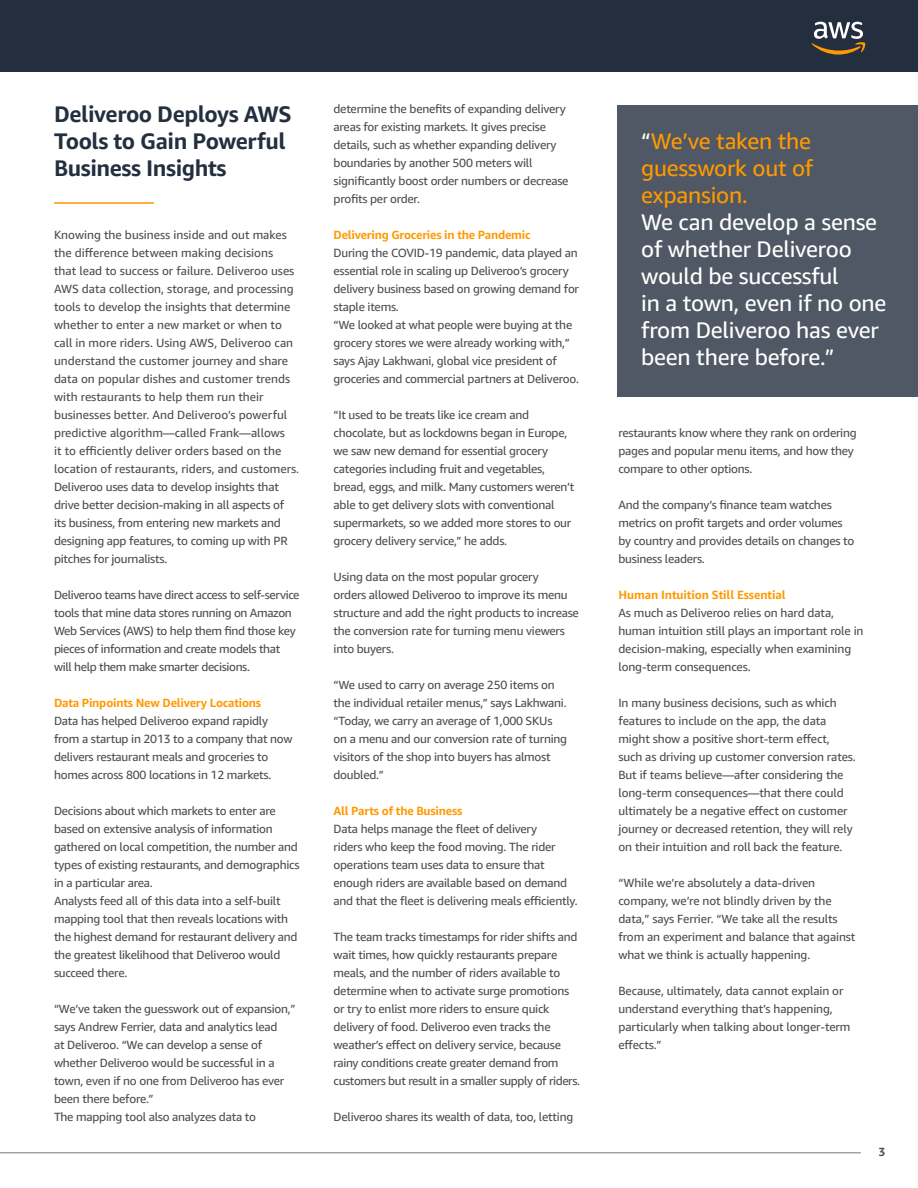
<style>
.page{position:relative;width:918px;height:1188px;background:#fff}
.page>*{position:absolute;margin:0;border:0;box-sizing:border-box;transform-origin:0 0}
.t1{font:22.5px/27px "Amazon Ember";letter-spacing:-.01em;color:#fff}
.t2{font:700 22.5px/27px "Amazon Ember";letter-spacing:-.02em;color:#232f3e}
.t3{font:22.5px/27px "Amazon Ember";letter-spacing:-.01em;color:#f90;text-align:justify}
.t4{font:11.85px/18px "Amazon Ember";letter-spacing:-.02em;color:#4d4d4d}
.t5{font:11.85px/18px "Amazon Ember";color:#4d4d4d}
.t6{font:700 11.85px "Amazon Ember";letter-spacing:-.02em;color:#f90}
.t7{font:700 11.85px "Amazon Ember";color:#4d4d4d}
.s1{color:#fff}
</style>
<div class="page">
<div style="left:617px;top:106px;width:301px;height:291px;background:#4f5864"></div>
<div style="left:0;top:0;width:918px;height:72px;background:#232f3e"></div>
<svg style="left:811px;top:22px;width:55px;height:33px"></svg>
<hr style="left:54px;top:202px;width:100px;height:2px;background:#f90">
<hr style="left:0;top:1153px;width:861px;height:1px;background:#232f3e">
<h1 class="t2" style="left:54px;top:101px;width:239px">Deliveroo Deploys AWS<br>Tools to Gain Powerful<br>Business Insights</h1>
<p class="t5" style="left:54px;top:226px;width:247px">Knowing the business inside and out makes the difference between making decisions<br>that lead to success or failure. Deliveroo uses AWS data collection, storage, and processing tools to develop the insights that determine whether to enter a new market or when to call in more riders. Using AWS, Deliveroo can understand the customer journey and share data on popular dishes and customer trends with restaurants to help them run their businesses better. And Deliveroo’s powerful predictive algorithm—called Frank—allows<br>it to efficiently deliver orders based on the location of restaurants, riders, and customers.<br>Deliveroo uses data to develop insights that drive better decision-making in all aspects of its business, from entering new markets and designing app features, to coming up with PR pitches for journalists.</p>
<p class="t4" style="left:54px;top:586px;width:247px">Deliveroo teams have direct access to self-service tools that mine data stores running on Amazon Web Services (AWS) to help them find those key pieces of information and create models that will help them make smarter decisions.</p>
<p class="t6" style="left:54px;top:695px;width:209px">Data Pinpoints New Delivery Locations</p>
<p class="t4" style="left:54px;top:712px;width:240px">Data has helped Deliveroo expand rapidly from a startup in 2013 to a company that now delivers restaurant meals and groceries to homes across 800 locations in 12 markets.</p>
<p class="t4" style="left:54px;top:802px;width:247px">Decisions about which markets to enter are based on extensive analysis of information gathered on local competition, the number and types of existing restaurants, and demographics in a particular area.<br>Analysts feed all of this data into a self-built mapping tool that then reveals locations with the highest demand for restaurant delivery and the greatest likelihood that Deliveroo would succeed there.</p>
<p class="t4" style="left:54px;top:1000px;width:243px">“We’ve taken the guesswork out of expansion,” says Andrew Ferrier, data and analytics lead<br>at Deliveroo. “We can develop a sense of whether Deliveroo would be successful in a town, even if no one from Deliveroo has ever been there before.”<br>The mapping tool also analyzes data to</p>
<p class="t4" style="left:334px;top:100px;width:236px">determine the benefits of expanding delivery areas for existing markets. It gives precise details, such as whether expanding delivery boundaries by another 500 meters will significantly boost order numbers or decrease profits per order.</p>
<p class="t6" style="left:334px;top:228px;width:199px">Delivering Groceries in the Pandemic</p>
<p class="t4" style="left:334px;top:244px;width:247px">During the COVID-19 pandemic, data played an essential role in scaling up Deliveroo’s grocery delivery business based on growing demand for staple items.<br>“We looked at what people were buying at the grocery stores we were already working with,” says Ajay Lakhwani, global vice president of groceries and commercial partners at Deliveroo.</p>
<p class="t4" style="left:334px;top:406px;width:242px">“It used to be treats like ice cream and chocolate, but as lockdowns began in Europe, we saw new demand for essential grocery categories including fruit and vegetables, bread, eggs, and milk. Many customers weren’t able to get delivery slots with conventional supermarkets, so we added more stores to our grocery delivery service,” he adds.</p>
<p class="t4" style="left:334px;top:568px;width:247px">Using data on the most popular grocery<br>orders allowed Deliveroo to improve its menu structure and add the right products to increase the conversion rate for turning menu viewers into buyers.</p>
<p class="t4" style="left:334px;top:676px;width:235px">“We used to carry on average 250 items on the individual retailer menus,” says Lakhwani. “Today, we carry an average of 1,000 SKUs on a menu and our conversion rate of turning visitors of the shop into buyers has almost doubled.”</p>
<p class="t6" style="left:334px;top:804px;width:130px">All Parts of the Business</p>
<p class="t4" style="left:334px;top:820px;width:246px">Data helps manage the fleet of delivery<br>riders who keep the food moving. The rider operations team uses data to ensure that enough riders are available based on demand and that the fleet is delivering meals efficiently.</p>
<p class="t4" style="left:334px;top:928px;width:248px">The team tracks timestamps for rider shifts and wait times, how quickly restaurants prepare meals, and the number of riders available to determine when to activate surge promotions or try to enlist more riders to ensure quick delivery of food. Deliveroo even tracks the weather’s effect on delivery service, because rainy conditions create greater demand from customers but result in a smaller supply of riders.</p>
<p class="t4" style="left:334px;top:1108px;width:241px">Deliveroo shares its wealth of data, too, letting</p>
<h1 class="t3" style="left:641px;top:128px;width:174px"><span class="s1">“</span>We’ve taken the guesswork out of expansion.</h1>
<h1 class="t1" style="left:641px;top:209px;width:247px">We can develop a sense of whether Deliveroo would be successful<br>in a town, even if no one from Deliveroo has ever been there before.”</h1>
<p class="t4" style="left:618px;top:424px;width:240px">restaurants know where they rank on ordering pages and popular menu items, and how they compare to other options.</p>
<p class="t4" style="left:618px;top:496px;width:238px">And the company’s finance team watches metrics on profit targets and order volumes by country and provides details on changes to business leaders.</p>
<p class="t6" style="left:618px;top:588px;width:169px">Human Intuition Still Essential</p>
<p class="t4" style="left:618px;top:604px;width:247px">As much as Deliveroo relies on hard data, human intuition still plays an important role in decision-making, especially when examining long-term consequences.</p>
<p class="t4" style="left:618px;top:694px;width:239px">In many business decisions, such as which features to include on the app, the data might show a positive short-term effect, such as driving up customer conversion rates.<br>But if teams believe—after considering the long-term consequences—that there could ultimately be a negative effect on customer journey or decreased retention, they will rely on their intuition and roll back the feature.</p>
<p class="t4" style="left:618px;top:874px;width:238px">“While we’re absolutely a data-driven company, we’re not blindly driven by the data,” says Ferrier. “We take all the results from an experiment and balance that against what we think is actually happening.</p>
<p class="t4" style="left:618px;top:982px;width:234px">Because, ultimately, data cannot explain or understand everything that’s happening, particularly when talking about longer-term effects.”</p>
<p class="t7" style="left:878px;top:1145px;width:8px">3</p>
</div>
